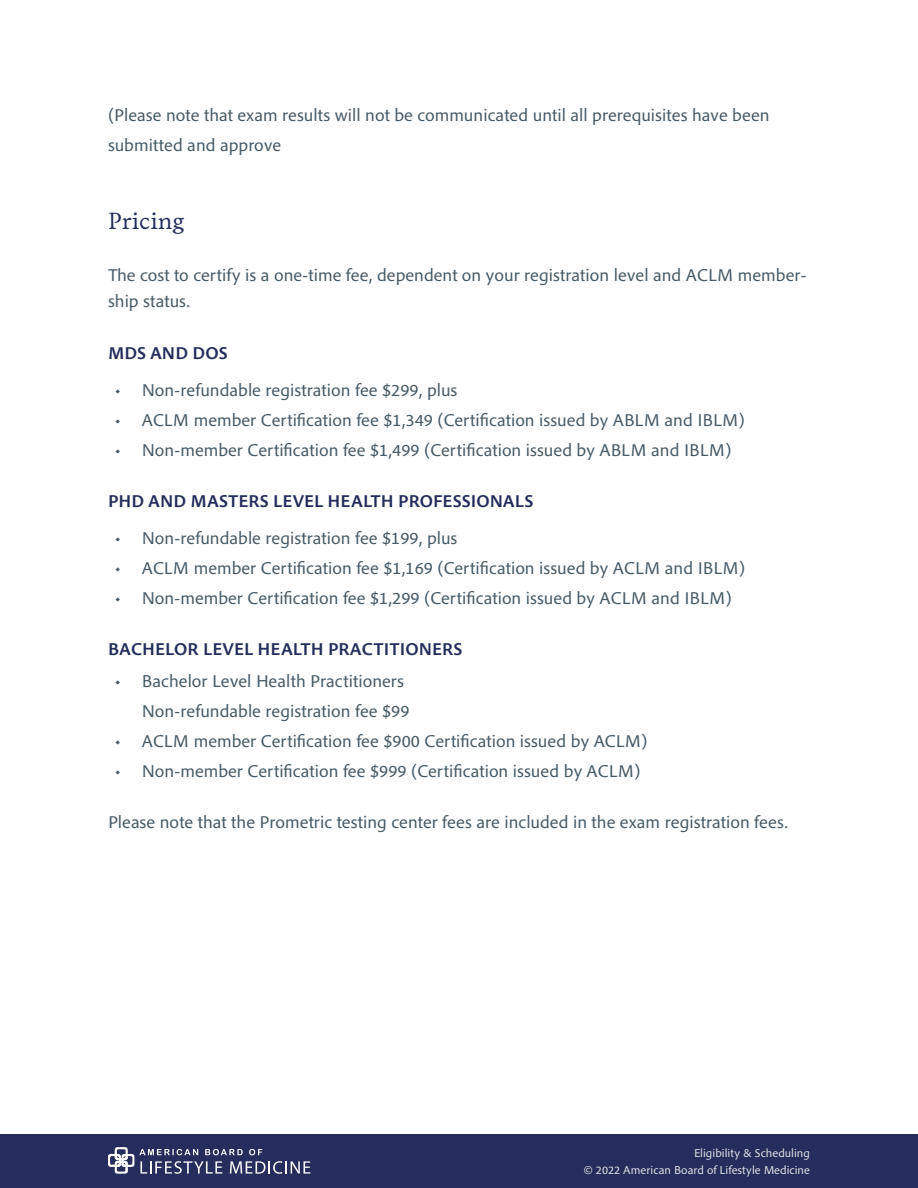
<style>
.page{position:relative;width:918px;height:1188px;background:#fff}
.page>*{position:absolute;margin:0;border:0;box-sizing:border-box;transform-origin:0 0}
.t1{font:24px "Livory";color:#242d5c}
.body{font:18px/30px "Pelago";color:#475a66}
.t2{font:600 18px "Pelago";letter-spacing:.005em;color:#242d5c}
.t3{font:12px/16.5px "Pelago";color:#dedfe6;text-align:right}
</style>
<div class="page">
<div style="left:0;top:1134px;width:918px;height:54px;background:#242d5c"></div>
<svg style="left:140px;top:1149px;width:58px;height:6px"></svg>
<svg style="left:205px;top:1149px;width:38px;height:6px"></svg>
<svg style="left:249px;top:1149px;width:13px;height:6px"></svg>
<svg style="left:108px;top:1147px;width:26px;height:27px"></svg>
<svg style="left:140px;top:1161px;width:82px;height:13px"></svg>
<svg style="left:230px;top:1161px;width:80px;height:13px"></svg>
<p class="body" style="left:108px;top:99px;width:663px">(Please note that exam results will not be communicated until all prerequisites have been submitted and approve</p>
<p class="t1" style="left:108px;top:206px;width:78px">Pricing</p>
<p class="body" style="left:108px;top:262px;width:700px;line-height:25.5px">The cost to certify is a one-time fee, dependent on your registration level and ACLM member&shy;ship status.</p>
<p class="t2" style="left:108px;top:341px;width:121px">MDS AND DOS</p>
<p class="body" style="left:115px;top:375px;width:344px">• Non-refundable registration fee $299, plus</p>
<p class="body" style="left:115px;top:405px;width:632px">• ACLM member Certification fee $1,349 (Certification issued by ABLM and IBLM)</p>
<p class="body" style="left:115px;top:435px;width:618px">• Non-member Certification fee $1,499 (Certification issued by ABLM and IBLM)</p>
<p class="t2" style="left:108px;top:489px;width:427px">PHD AND MASTERS LEVEL HEALTH PROFESSIONALS</p>
<p class="body" style="left:115px;top:522px;width:344px">• Non-refundable registration fee $199, plus</p>
<p class="body" style="left:115px;top:552px;width:632px">• ACLM member Certification fee $1,169 (Certification issued by ACLM and IBLM)</p>
<p class="body" style="left:115px;top:582px;width:619px">• Non-member Certification fee $1,299 (Certification issued by ACLM and IBLM)</p>
<p class="t2" style="left:108px;top:637px;width:356px">BACHELOR LEVEL HEALTH PRACTITIONERS</p>
<p class="body" style="left:142px;top:666px;width:269px;text-indent:-27px">• Bachelor Level Health Practitioners<br>Non-refundable registration fee $99</p>
<p class="body" style="left:115px;top:726px;width:534px">• ACLM member Certification fee $900 Certification issued by ACLM)</p>
<p class="body" style="left:115px;top:756px;width:527px">• Non-member Certification fee $999 (Certification issued by ACLM)</p>
<p class="body" style="left:108px;top:807px;width:681px">Please note that the Prometric testing center fees are included in the exam registration fees.</p>
<p class="t3" style="left:584px;top:1145px;width:228px">Eligibility &amp; Scheduling<br>© 2022 American Board of Lifestyle Medicine</p>
</div>
